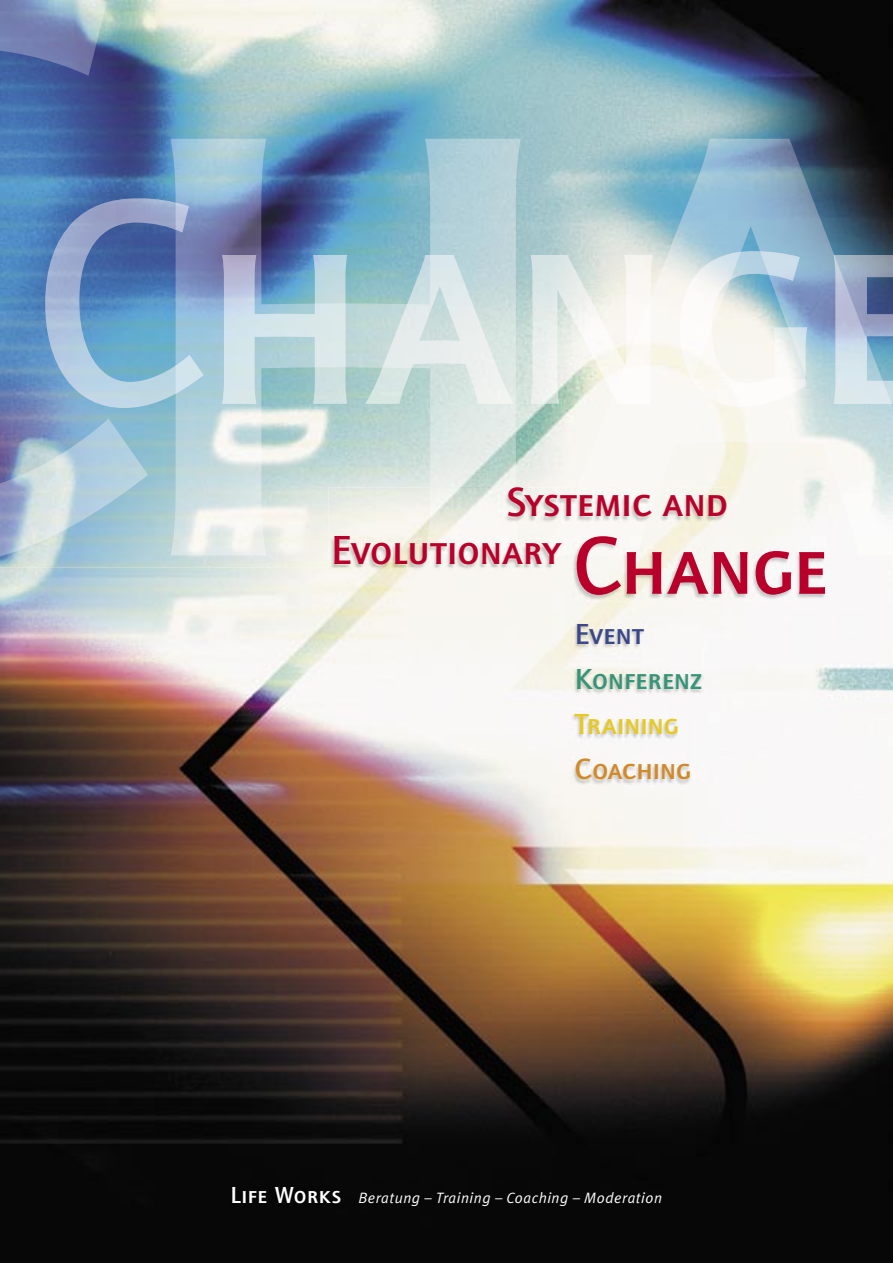
<style>
.page{position:relative;width:893px;height:1263px;background:#fff}
.page>*{position:absolute;margin:0;border:0;box-sizing:border-box;transform-origin:0 0}
.t1{font:700 84px "Quay Itc SCT";letter-spacing:.005em;color:#b9002b}
.t2{font:700 42px/48px "Quay Itc SCT";letter-spacing:.005em;color:#b9002b}
.t3{font:700 30px "Quay Itc SCT";letter-spacing:.005em;color:#369478}
.t4{font:700 30px "Quay Itc SCT";color:#e7c922}
.t5{font:700 30px "Quay Itc SCT";letter-spacing:.005em;color:#d28929}
.t6{font:700 30px "Quay Itc SCT";letter-spacing:.015em;color:#3a4789}
.t7{font:italic 15px "Meta Plus Normal";letter-spacing:.035em;color:#fff}
.s1{font-family:"Quay Itc SCT";font-weight:700;font-style:normal;font-size:24px}
</style>
<div class="page">
<img style="left:0;top:567px;width:893px;height:696px">
<img style="left:0;top:0;width:893px;height:206px">
<img style="left:0;top:206px;width:52px;height:361px">
<img style="left:52px;top:408px;width:315px;height:159px">
<img style="left:367px;top:408px;width:526px;height:107px">
<img style="left:45px;top:198px;width:848px;height:210px">
<img style="left:570px;top:623px;width:133px;height:162px">
<img style="left:329px;top:487px;width:398px;height:84px">
<img style="left:571px;top:536px;width:255px;height:65px">
<img style="left:571px;top:536px;width:156px;height:31px">
<div style="left:229px;top:1185px;width:435px;height:25px;background:#070707"></div>
<h2 class="t2" style="left:331px;top:478px;width:398px;text-indent:175px">Systemic and<br>Evolutionary</h2>
<h1 class="t1" style="left:573px;top:519px;width:256px">Change</h1>
<h3 class="t6" style="left:575px;top:617px;width:70px">Event</h3>
<h3 class="t3" style="left:575px;top:662px;width:129px">Konferenz</h3>
<h3 class="t4" style="left:575px;top:707px;width:105px">Training</h3>
<h3 class="t5" style="left:575px;top:752px;width:118px">Coaching</h3>
<p class="t7" style="left:231px;top:1189px;width:433px"><span class="s1">Life Works</span> Beratung – Training – Coaching – Moderation</p>
</div>
